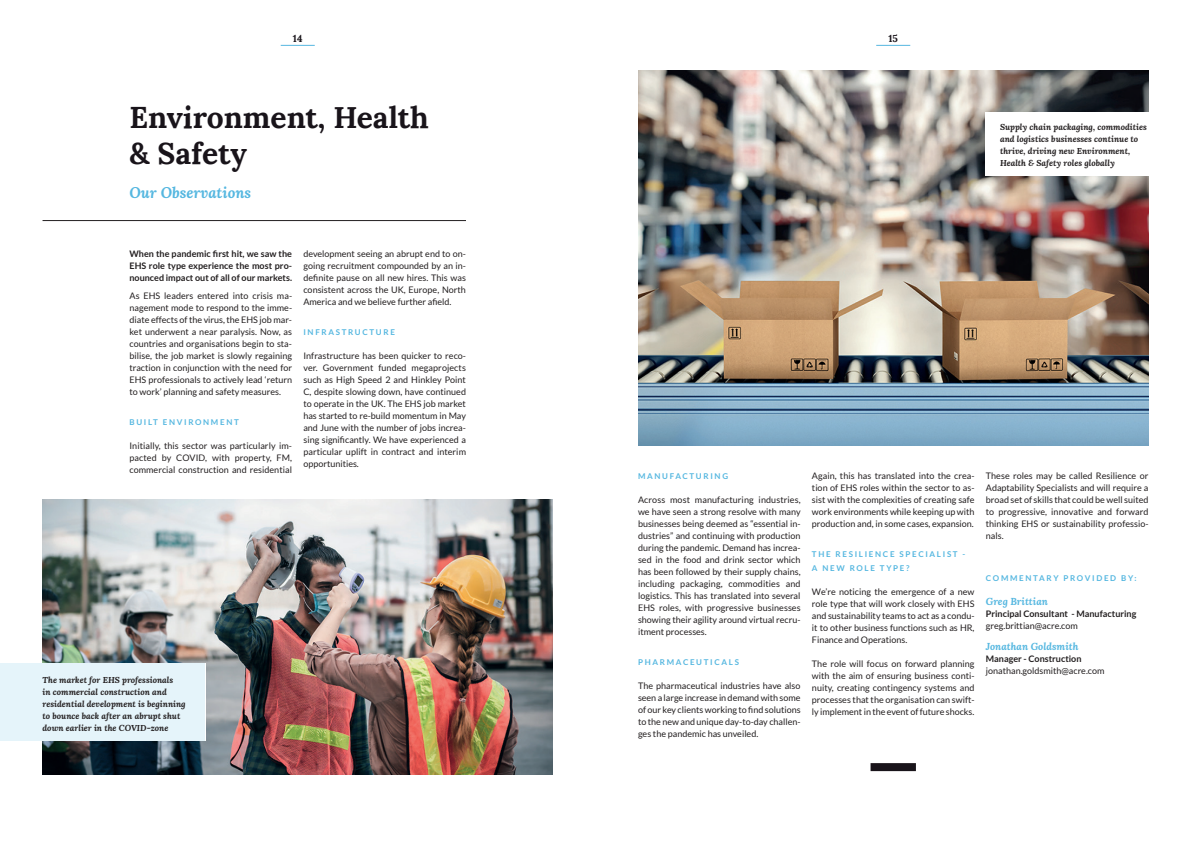
<style>
.page{position:relative;width:1191px;height:842px;background:#fff}
.page>*{position:absolute;margin:0;border:0;box-sizing:border-box;transform-origin:0 0}
.t1{font:700 30px/36px "Lora";color:#19141a}
.t2{font:italic 700 15px "Lora";color:#55b7e0}
.t3{font:italic 700 10px "Lora";color:#55b7e0}
.t4{font:700 10px "Lora";color:#19141a}
.t5{font:9px/12px "Lato";color:#231f20;text-align:justify}
.t6{font:700 9px/12px "Lato";color:#231f20;text-align:justify}
.t7{font:italic 700 8.5px/12px "Lora";color:#231f20}
.t8{font:700 8px/14px "Lato";letter-spacing:.21em;color:#55b7e0}
</style>
<div class="page">
<img style="left:43px;top:499px;width:510px;height:276px">
<img style="left:638px;top:71px;width:510px;height:374px">
<hr style="left:876px;top:45px;width:34px;height:1px;background:#55b7e0">
<hr style="left:281px;top:45px;width:34px;height:1px;background:#55b7e0">
<hr style="left:43px;top:220px;width:423px;height:1px;background:#231f20">
<div style="left:986px;top:112px;width:205px;height:64px;background:#fff"></div>
<div style="left:870px;top:763px;width:46px;height:8px;background:#19141a"></div>
<div style="left:0;top:663px;width:205px;height:78px;background:#e5f4fa"></div>
<p class="t4" style="left:293px;top:30px;width:11px">14</p>
<p class="t4" style="left:888px;top:30px;width:11px">15</p>
<h1 class="t1" style="left:129px;top:96px;width:301px">Environment, Health &amp; Safety</h1>
<h2 class="t2" style="left:129px;top:181px;width:123px">Our Observations</h2>
<p class="t6" style="left:129px;top:247px;width:164px">When the pandemic first hit, we saw the EHS role type experience the most pro&shy;nounced impact out of all of our markets.</p>
<p class="t5" style="left:129px;top:289px;width:164px">As EHS leaders entered into crisis ma&shy;nagement mode to respond to the imme&shy;diate effects of the virus, the EHS job mar&shy;ket underwent a near paralysis. Now, as countries and organisations begin to sta&shy;bilise, the job market is slowly regaining traction in conjunction with the need for EHS professionals to actively lead ‘return to work’ planning and safety measures.</p>
<p class="t8" style="left:129px;top:415px;width:111px">BUILT ENVIRONMENT</p>
<p class="t5" style="left:129px;top:439px;width:164px">Initially, this sector was particularly im&shy;pacted by COVID, with property, FM, commercial construction and residential</p>
<p class="t5" style="left:303px;top:247px;width:164px">development seeing an abrupt end to on&shy;going recruitment compounded by an in&shy;definite pause on all new hires. This was consistent across the UK, Europe, North America and we believe further afield.</p>
<p class="t8" style="left:303px;top:325px;width:93px">INFRASTRUCTURE</p>
<p class="t5" style="left:303px;top:349px;width:164px">Infrastructure has been quicker to reco&shy;ver. Government funded megaprojects such as High Speed 2 and Hinkley Point C, despite slowing down, have continued to operate in the UK. The EHS job market has started to re-build momentum in May and June with the number of jobs increa&shy;sing significantly. We have experienced a particular uplift in contract and interim opportunities.</p>
<p class="t7" style="left:43px;top:673px;width:145px">The market for EHS professionals<br>in commercial construction and residential development is beginning to bounce back after an abrupt shut down earlier in the COVID-zone</p>
<p class="t7" style="left:1000px;top:121px;width:148px">Supply chain packaging, commodities and logistics businesses continue to thrive, driving new Environment, Health &amp; Safety roles globally</p>
<p class="t8" style="left:638px;top:469px;width:92px">MANUFACTURING</p>
<p class="t5" style="left:638px;top:494px;width:164px">Across most manufacturing industries, we have seen a strong resolve with many businesses being deemed as “essential in&shy;dustries” and continuing with production during the pandemic. Demand has increa&shy;sed in the food and drink sector which has been followed by their supply chains, including packaging, commodities and logistics. This has translated into several EHS roles, with progressive businesses showing their agility around virtual recru&shy;itment processes.</p>
<p class="t8" style="left:638px;top:655px;width:102px">PHARMACEUTICALS</p>
<p class="t5" style="left:638px;top:680px;width:164px">The pharmaceutical industries have also seen a large increase in demand with some of our key clients working to find solutions to the new and unique day-to-day challen&shy;ges the pandemic has unveiled.</p>
<p class="t5" style="left:812px;top:470px;width:164px">Again, this has translated into the crea&shy;tion of EHS roles within the sector to as&shy;sist with the complexities of creating safe work environments while keeping up with production and, in some cases, expansion.</p>
<p class="t8" style="left:812px;top:547px;width:155px">THE RESILIENCE SPECIALIST -<br>A NEW ROLE TYPE?</p>
<p class="t5" style="left:812px;top:586px;width:164px">We’re noticing the emergence of a new role type that will work closely with EHS and sustainability teams to act as a condu&shy;it to other business functions such as HR, Finance and Operations.</p>
<p class="t5" style="left:812px;top:658px;width:164px">The role will focus on forward planning with the aim of ensuring business conti&shy;nuity, creating contingency systems and processes that the organisation can swift&shy;ly implement in the event of future shocks.</p>
<p class="t5" style="left:986px;top:470px;width:164px">These roles may be called Resilience or Adaptability Specialists and will require a broad set of skills that could be well suited to progressive, innovative and forward thinking EHS or sustainability professio&shy;nals.</p>
<p class="t8" style="left:986px;top:571px;width:152px">COMMENTARY PROVIDED BY:</p>
<p class="t3" style="left:986px;top:594px;width:64px">Greg Brittian</p>
<p class="t6" style="left:986px;top:608px;width:152px">Principal Consultant - Manufacturing</p>
<p class="t5" style="left:986px;top:620px;width:94px">greg.brittian@acre.com</p>
<p class="t3" style="left:986px;top:639px;width:94px">Jonathan Goldsmith</p>
<p class="t6" style="left:986px;top:653px;width:97px">Manager - Construction</p>
<p class="t5" style="left:986px;top:665px;width:120px">jonathan.goldsmith@acre.com</p>
</div>
